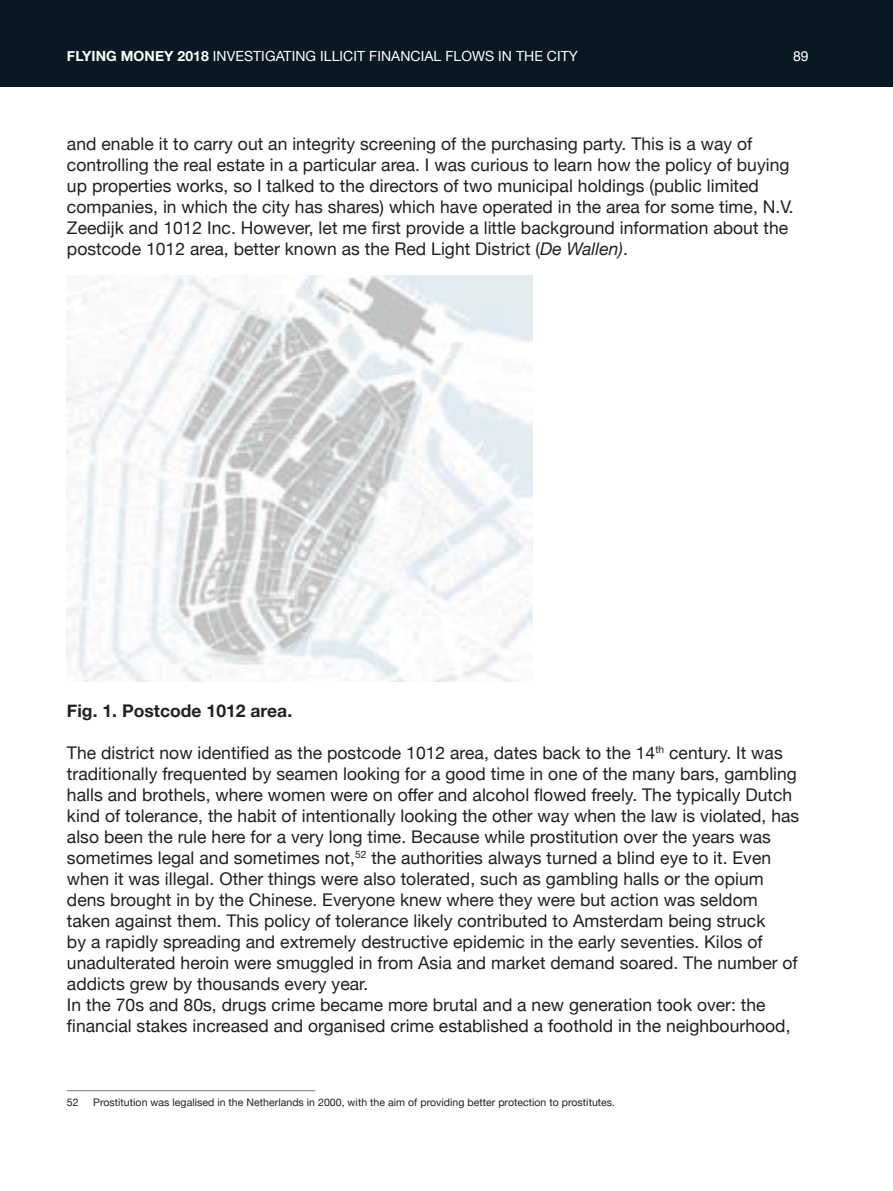
<style>
.page{position:relative;width:893px;height:1191px;background:#fff}
.page>*{position:absolute;margin:0;border:0;box-sizing:border-box;transform-origin:0 0}
.Bodytekst{font:17.5px/21px "Helvetica Neue";color:#231f20}
.Bodytekst-2{font:700 17.5px "Helvetica Neue";color:#231f20}
.t1{font:14px "Helvetica Neue";letter-spacing:.005em;color:#fff}
.Voetnoot{font:10.5px "Helvetica Neue";letter-spacing:.005em;color:#231f20}
.s1{font-weight:700}
.s2{font-style:italic}
</style>
<div class="page">
<img style="left:67px;top:276px;width:465px;height:405px">
<hr style="left:67px;top:1090px;width:248px;height:1px;background:#757679">
<div style="left:0;top:0;width:893px;height:87px;background:#071822"></div>
<p class="t1" style="left:67px;top:46px;width:512px"><span class="s1">FLYING MONEY 2018</span> INVESTIGATING ILLICIT FINANCIAL FLOWS IN THE CITY</p>
<p class="t1" style="left:793px;top:46px;width:17px">89</p>
<p class="Bodytekst" style="left:67px;top:134px;width:728px">and enable it to carry out an integrity screening of the purchasing party. This is a way of controlling the real estate in a particular area. I was curious to learn how the policy of buying up properties works, so I talked to the directors of two municipal holdings (public limited companies, in which the city has shares) which have operated in the area for some time, N.V.<br>Zeedijk and 1012 Inc. However, let me first provide a little background information about the postcode 1012 area, better known as the Red Light District (<span class="s2">De Wallen)</span>.</p>
<p class="Bodytekst-2" style="left:67px;top:697px;width:227px">Fig. 1. Postcode 1012 area.</p>
<p class="Bodytekst" style="left:67px;top:743px;width:734px">The district now identified as the postcode 1012 area, dates back to the 14<sup>th</sup> century. It was traditionally frequented by seamen looking for a good time in one of the many bars, gambling halls and brothels, where women were on offer and alcohol flowed freely. The typically Dutch kind of tolerance, the habit of intentionally looking the other way when the law is violated, has also been the rule here for a very long time. Because while prostitution over the years was sometimes legal and sometimes not,<sup>52</sup> the authorities always turned a blind eye to it. Even when it was illegal. Other things were also tolerated, such as gambling halls or the opium dens brought in by the Chinese. Everyone knew where they were but action was seldom taken against them. This policy of tolerance likely contributed to Amsterdam being struck<br>by a rapidly spreading and extremely destructive epidemic in the early seventies. Kilos of unadulterated heroin were smuggled in from Asia and market demand soared. The number of addicts grew by thousands every year.</p>
<p class="Bodytekst" style="left:67px;top:995px;width:725px">In the 70s and 80s, drugs crime became more brutal and a new generation took over: the financial stakes increased and organised crime established a foothold in the neighbourhood,</p>
<p class="Voetnoot" style="left:67px;top:1095px;width:13px">52</p>
<p class="Voetnoot" style="left:93px;top:1095px;width:523px">Prostitution was legalised in the Netherlands in 2000, with the aim of providing better protection to prostitutes.</p>
</div>
